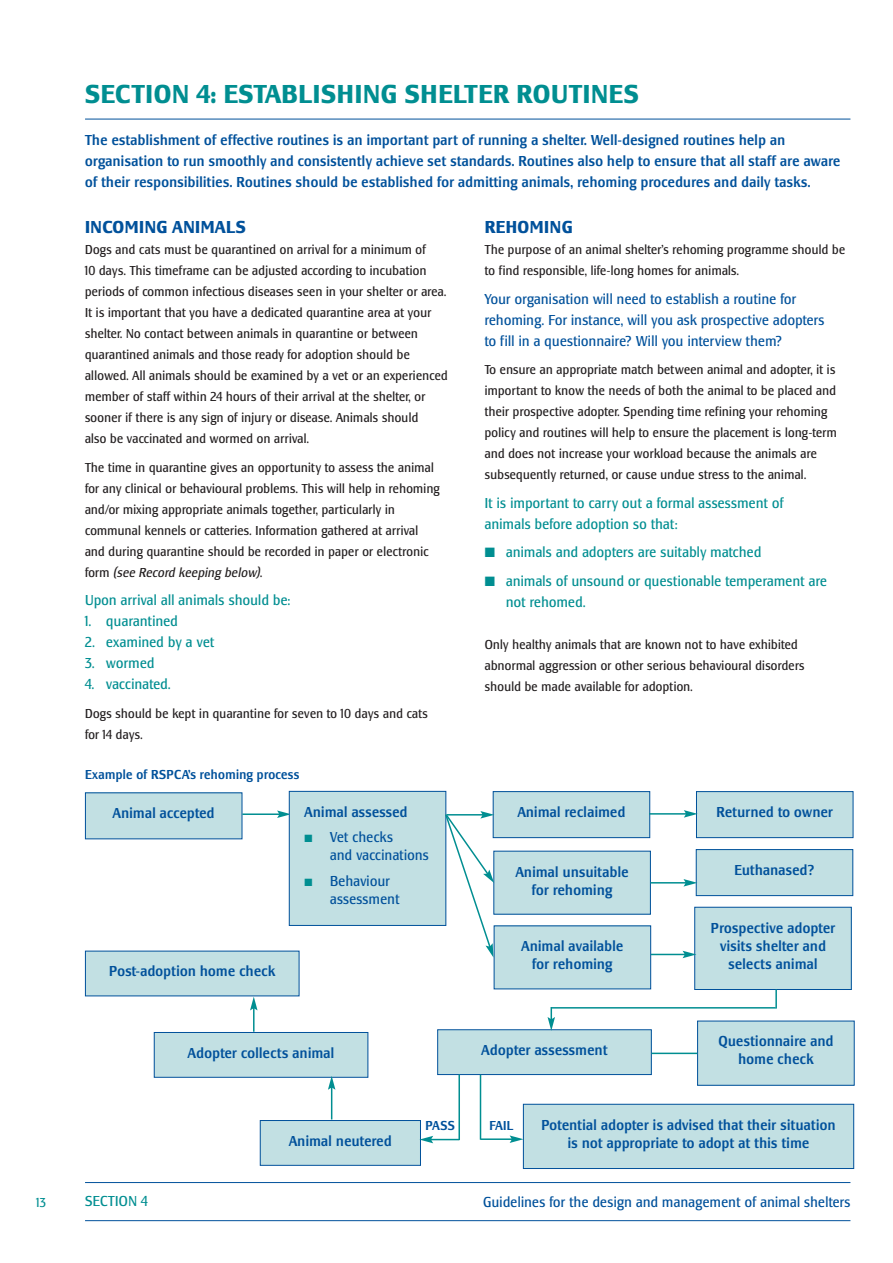
<style>
.page{position:relative;width:893px;height:1263px;background:#fff}
.page>*{position:absolute;margin:0;border:0;box-sizing:border-box;transform-origin:0 0}
.t1{font:700 condensed 27px "Lesmore";letter-spacing:.03em;color:#008e91}
.t2{font:700 condensed 18px "Lesmore";letter-spacing:.03em;color:#01519b}
.t3{font:500 condensed 15px/18px "Lesmore";letter-spacing:.025em;color:#01519b;text-align:center}
.t4{font:condensed 15px/21px "Lesmore";letter-spacing:.025em;color:#008e91}
.t5{font:condensed 15px/21px "Lesmore";letter-spacing:.025em;color:#01519b}
.t6{font:condensed 13.5px/21px "Lesmore";letter-spacing:.025em;color:#231f20}
.t7{font:500 condensed 13.5px "Lesmore";letter-spacing:.025em;color:#01519b}
.t8{font:condensed 13.5px "Lesmore";color:#008e91}
.s1{font-style:italic}
.s2{color:#008e91}
</style>
<div class="page">
<hr style="left:85px;top:1182px;width:765px;height:1px;background:#01519b">
<hr style="left:85px;top:1220px;width:765px;height:1px;background:#01519b">
<hr style="left:85px;top:119px;width:765px;height:1px;background:#01519b">
<div style="left:85px;top:793px;width:157px;height:46px;background:#c2e0e3"></div>
<hr style="left:242px;top:813px;width:38px;height:2px;background:#008e91">
<svg style="left:277px;top:810px;width:12px;height:8px"></svg>
<div style="left:289px;top:791px;width:157px;height:134px;background:#c2e0e3"></div>
<div style="left:289px;top:791px;width:157px;height:135px;border:1px solid #01519b"></div>
<div style="left:493px;top:792px;width:157px;height:46px;background:#c2e0e3"></div>
<div style="left:493px;top:791px;width:157px;height:47px;border:1px solid #01519b"></div>
<div style="left:696px;top:792px;width:157px;height:46px;background:#c2e0e3"></div>
<div style="left:696px;top:791px;width:157px;height:47px;border:1px solid #01519b"></div>
<div style="left:494px;top:851px;width:156px;height:63px;background:#c2e0e3"></div>
<div style="left:696px;top:849px;width:157px;height:47px;background:#c2e0e3"></div>
<div style="left:696px;top:849px;width:157px;height:47px;border:1px solid #01519b"></div>
<div style="left:494px;top:926px;width:157px;height:63px;background:#c2e0e3"></div>
<div style="left:695px;top:907px;width:156px;height:82px;background:#c2e0e3"></div>
<div style="left:694px;top:907px;width:158px;height:83px;border:1px solid #01519b"></div>
<div style="left:438px;top:1030px;width:213px;height:44px;background:#c2e0e3"></div>
<div style="left:437px;top:1029px;width:215px;height:46px;border:1px solid #01519b"></div>
<div style="left:698px;top:1021px;width:156px;height:64px;background:#c2e0e3"></div>
<div style="left:697px;top:1021px;width:158px;height:65px;border:1px solid #01519b"></div>
<div style="left:260px;top:1120px;width:160px;height:45px;background:#c2e0e3"></div>
<div style="left:260px;top:1120px;width:161px;height:46px;border:1px solid #01519b"></div>
<div style="left:154px;top:1032px;width:214px;height:45px;background:#c2e0e3"></div>
<div style="left:154px;top:1032px;width:214px;height:46px;border:1px solid #01519b"></div>
<div style="left:85px;top:951px;width:214px;height:45px;background:#c2e0e3"></div>
<div style="left:523px;top:1104px;width:331px;height:64px;background:#c2e0e3"></div>
<div style="left:523px;top:1104px;width:331px;height:65px;border:1px solid #01519b"></div>
<hr style="left:649px;top:813px;width:37px;height:2px;background:#008e91">
<svg style="left:684px;top:810px;width:14px;height:8px"></svg>
<hr style="left:650px;top:882px;width:36px;height:1px;background:#008e91">
<svg style="left:683px;top:879px;width:14px;height:7px"></svg>
<svg style="left:444px;top:811px;width:50px;height:146px"></svg>
<hr style="left:651px;top:954px;width:34px;height:1px;background:#008e91">
<svg style="left:683px;top:951px;width:13px;height:7px"></svg>
<hr style="left:651px;top:1052px;width:46px;height:2px;background:#008e91">
<hr style="left:331px;top:1087px;width:1px;height:32px;background:#008e91">
<svg style="left:328px;top:1076px;width:7px;height:14px"></svg>
<hr style="left:253px;top:1008px;width:2px;height:24px;background:#008e91">
<svg style="left:250px;top:996px;width:8px;height:14px"></svg>
<hr style="left:552px;top:1007px;width:224px;height:1px;background:#008e91">
<svg style="left:775px;top:989px;width:2px;height:19px"></svg>
<svg style="left:548px;top:1007px;width:7px;height:24px"></svg>
<hr style="left:458px;top:1074px;width:2px;height:66px;background:#008e91">
<hr style="left:480px;top:1075px;width:1px;height:65px;background:#008e91">
<hr style="left:480px;top:1138px;width:32px;height:2px;background:#008e91">
<svg style="left:510px;top:1135px;width:13px;height:8px"></svg>
<svg style="left:419px;top:1136px;width:40px;height:7px"></svg>
<h1 class="t1" style="left:85px;top:78px;width:555px">SECTION 4: ESTABLISHING SHELTER ROUTINES</h1>
<p class="t3" style="left:85px;top:129px;width:757px;line-height:21px;text-align:left">The establishment of effective routines is an important part of running a shelter. Well-designed routines help an organisation to run smoothly and consistently achieve set standards. Routines also help to ensure that all staff are aware of their responsibilities. Routines should be established for admitting animals, rehoming procedures and daily tasks.</p>
<h2 class="t2" style="left:85px;top:217px;width:162px">INCOMING ANIMALS</h2>
<p class="t6" style="left:85px;top:239px;width:364px">Dogs and cats must be quarantined on arrival for a minimum of<br>10 days. This timeframe can be adjusted according to incubation periods of common infectious diseases seen in your shelter or area.<br>It is important that you have a dedicated quarantine area at your shelter. No contact between animals in quarantine or between quarantined animals and those ready for adoption should be allowed. All animals should be examined by a vet or an experienced member of staff within 24 hours of their arrival at the shelter, or sooner if there is any sign of injury or disease. Animals should<br>also be vaccinated and wormed on arrival.</p>
<p class="t6" style="left:85px;top:456px;width:356px">The time in quarantine gives an opportunity to assess the animal for any clinical or behavioural problems. This will help in rehoming and/or mixing appropriate animals together, particularly in communal kennels or catteries. Information gathered at arrival and during quarantine should be recorded in paper or electronic form <span class="s1">(see Record keeping below)</span>.</p>
<p class="t4" style="left:85px;top:589px;width:207px">Upon arrival all animals should be:</p>
<p class="t4" style="left:85px;top:610px;width:94px">1. quarantined</p>
<p class="t4" style="left:85px;top:631px;width:131px">2. examined by a vet</p>
<p class="t4" style="left:85px;top:652px;width:71px">3. wormed</p>
<p class="t4" style="left:85px;top:673px;width:87px">4. vaccinated.</p>
<p class="t6" style="left:85px;top:702px;width:344px">Dogs should be kept in quarantine for seven to 10 days and cats for 14 days.</p>
<p class="t7" style="left:85px;top:767px;width:216px">Example of RSPCA’s rehoming process</p>
<p class="t3" style="left:113px;top:804px;width:103px">Animal accepted</p>
<p class="t3" style="left:109px;top:962px;width:167px">Post-adoption home check</p>
<p class="t3" style="left:305px;top:803px;width:104px">Animal assessed</p>
<p class="t5" style="left:330px;top:828px;width:100px;line-height:18px;text-indent:-26px"><span class="s2">■</span> Vet checks<br>and vaccinations</p>
<p class="t5" style="left:330px;top:872px;width:71px;line-height:18px;text-indent:-26px"><span class="s2">■</span> Behaviour assessment</p>
<p class="t3" style="left:188px;top:1044px;width:148px">Adopter collects animal</p>
<h2 class="t2" style="left:485px;top:217px;width:89px">REHOMING</h2>
<p class="t6" style="left:485px;top:239px;width:362px">The purpose of an animal shelter’s rehoming programme should be to find responsible, life-long homes for animals.</p>
<p class="t5" style="left:485px;top:288px;width:341px">Your organisation will need to establish a routine for rehoming. For instance, will you ask prospective adopters to fill in a questionnaire? Will you interview them?</p>
<p class="t6" style="left:485px;top:359px;width:353px">To ensure an appropriate match between animal and adopter, it is important to know the needs of both the animal to be placed and their prospective adopter. Spending time refining your rehoming policy and routines will help to ensure the placement is long-term and does not increase your workload because the animals are subsequently returned, or cause undue stress to the animal.</p>
<p class="t4" style="left:485px;top:492px;width:300px">It is important to carry out a formal assessment of animals before adoption so that:</p>
<p class="t4" style="left:485px;top:541px;width:278px">■ animals and adopters are suitably matched</p>
<p class="t4" style="left:506px;top:570px;width:322px;text-indent:-21px">■ animals of unsound or questionable temperament are not rehomed.</p>
<p class="t6" style="left:485px;top:633px;width:321px">Only healthy animals that are known not to have exhibited abnormal aggression or other serious behavioural disorders should be made available for adoption.</p>
<p class="t3" style="left:518px;top:803px;width:109px">Animal reclaimed</p>
<p class="t3" style="left:717px;top:803px;width:118px">Returned to owner</p>
<p class="t3" style="left:516px;top:862px;width:114px">Animal unsuitable for rehoming</p>
<p class="t3" style="left:734px;top:861px;width:82px">Euthanased?</p>
<p class="t3" style="left:522px;top:937px;width:103px">Animal available for rehoming</p>
<p class="t3" style="left:711px;top:918px;width:126px">Prospective adopter visits shelter and selects animal</p>
<p class="t3" style="left:481px;top:1041px;width:128px">Adopter assessment</p>
<p class="t3" style="left:718px;top:1032px;width:117px">Questionnaire and home check</p>
<p class="t3" style="left:289px;top:1132px;width:104px">Animal neutered</p>
<p class="t7" style="left:426px;top:1118px;width:31px">PASS</p>
<p class="t7" style="left:489px;top:1118px;width:25px">FAIL</p>
<p class="t3" style="left:541px;top:1115px;width:296px">Potential adopter is advised that their situation is not appropriate to adopt at this time</p>
<p class="t4" style="left:85px;top:1191px;width:64px">SECTION 4</p>
<p class="t8" style="left:36px;top:1195px;width:11px">13</p>
<p class="t5" style="left:483px;top:1191px;width:369px">Guidelines for the design and management of animal shelters</p>
</div>
